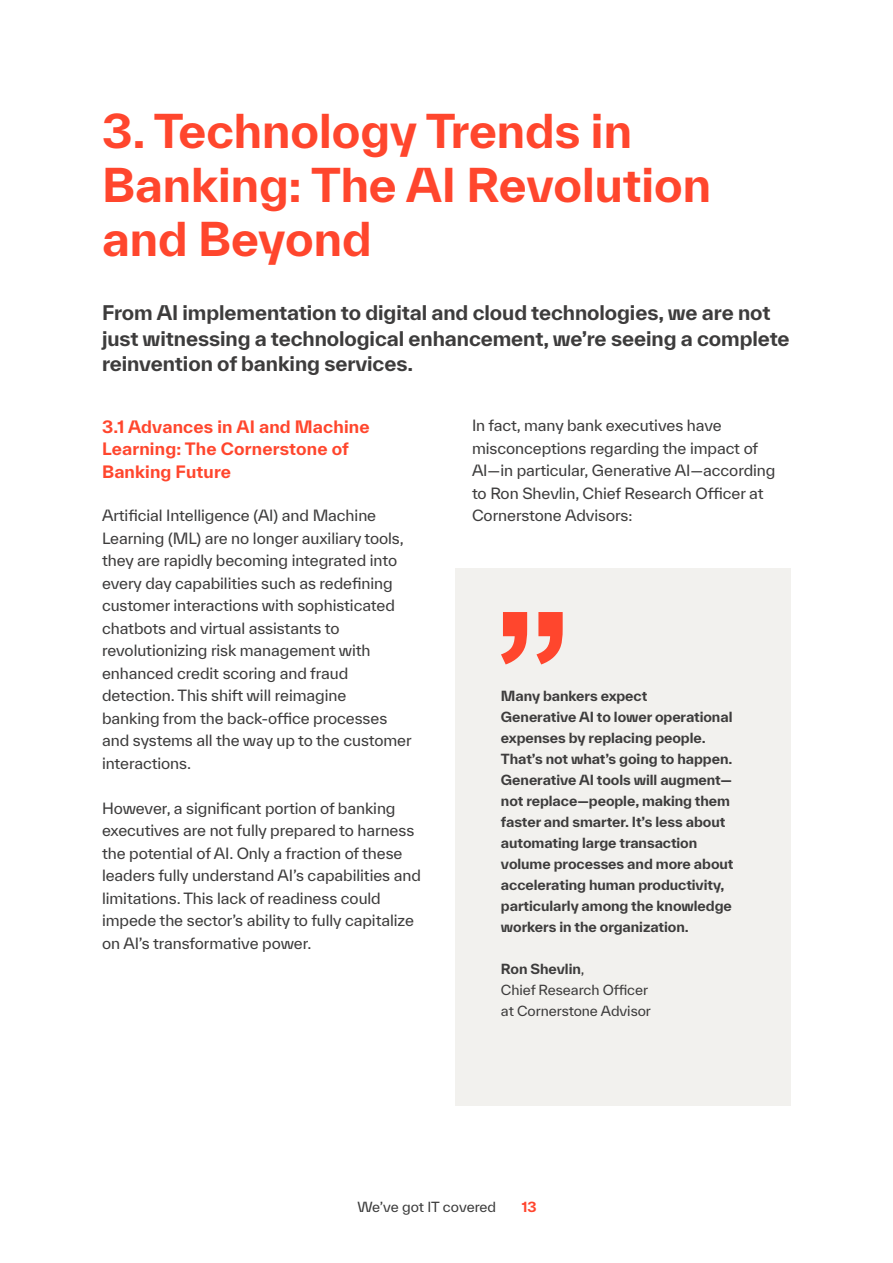
<style>
.page{position:relative;width:893px;height:1263px;background:#fff}
.page>*{position:absolute;margin:0;border:0;box-sizing:border-box;transform-origin:0 0}
.t1{font:700 45px/54px "TWK Everett";color:#ff462d}
.t2{font:700 19.5px/25.5px "TWK Everett";letter-spacing:-.005em;color:#3d3c3c}
.t3{font:700 16.5px/22.5px "TWK Everett";letter-spacing:.01em;color:#ff462d}
.t4{font:15px/22.5px "TWK Everett";letter-spacing:-.005em;color:#3d3c3c}
.t5{font:700 13.5px/21px "TWK Everett";letter-spacing:-.005em;color:#3d3c3c}
.t6{font:13.5px/21px "TWK Everett";letter-spacing:-.005em;color:#3d3c3c}
.t7{font:13.5px "TWK Everett";letter-spacing:-.005em;color:#3c3c3c}
.t8{font:700 13.5px "TWK Everett";color:#ff452e}
.s1{font-weight:700}
</style>
<div class="page">
<div style="left:455px;top:568px;width:336px;height:538px;background:#f2f1ee"></div>
<svg style="left:501px;top:612px;width:62px;height:52px"></svg>
<h1 class="t1" style="left:102px;top:103px;width:611px">3. Technology Trends in<br>Banking: The AI Revolution and Beyond</h1>
<h2 class="t2" style="left:102px;top:300px;width:689px">From AI implementation to digital and cloud technologies, we are not just witnessing a technological enhancement, we’re seeing a complete reinvention of banking services.</h2>
<p class="t3" style="left:102px;top:415px;width:269px">3.1 Advances in AI and Machine<br>Learning: The Cornerstone of<br>Banking Future</p>
<p class="t4" style="left:102px;top:504px;width:311px">Artificial Intelligence (AI) and Machine Learning (ML) are no longer auxiliary tools, they are rapidly becoming integrated into every day capabilities such as redefining customer interactions with sophisticated chatbots and virtual assistants to revolutionizing risk management with enhanced credit scoring and fraud detection. This shift will reimagine<br>banking from the back-office processes and systems all the way up to the customer interactions.</p>
<p class="t4" style="left:102px;top:797px;width:320px">However, a significant portion of banking executives are not fully prepared to harness the potential of AI. Only a fraction of these leaders fully understand AI’s capabilities and limitations. This lack of readiness could impede the sector’s ability to fully capitalize on AI’s transformative power.</p>
<p class="t4" style="left:472px;top:414px;width:305px">In fact, many bank executives have misconceptions regarding the impact of AI—in particular, Generative AI—according to Ron Shevlin, Chief Research Officer at Cornerstone Advisors:</p>
<p class="t5" style="left:501px;top:685px;width:234px">Many bankers expect<br>Generative AI to lower operational expenses by replacing people.<br>That’s not what’s going to happen.<br>Generative AI tools will augment— not replace—people, making them faster and smarter. It’s less about automating large transaction volume processes and more about accelerating human productivity, particularly among the knowledge workers in the organization.</p>
<p class="t6" style="left:501px;top:958px;width:151px"><span class="s1">Ron Shevlin</span>,<br>Chief Research Officer at Cornerstone Advisor</p>
<p class="t7" style="left:357px;top:1197px;width:140px">We’ve got IT covered</p>
<p class="t8" style="left:522px;top:1197px;width:16px">13</p>
</div>
